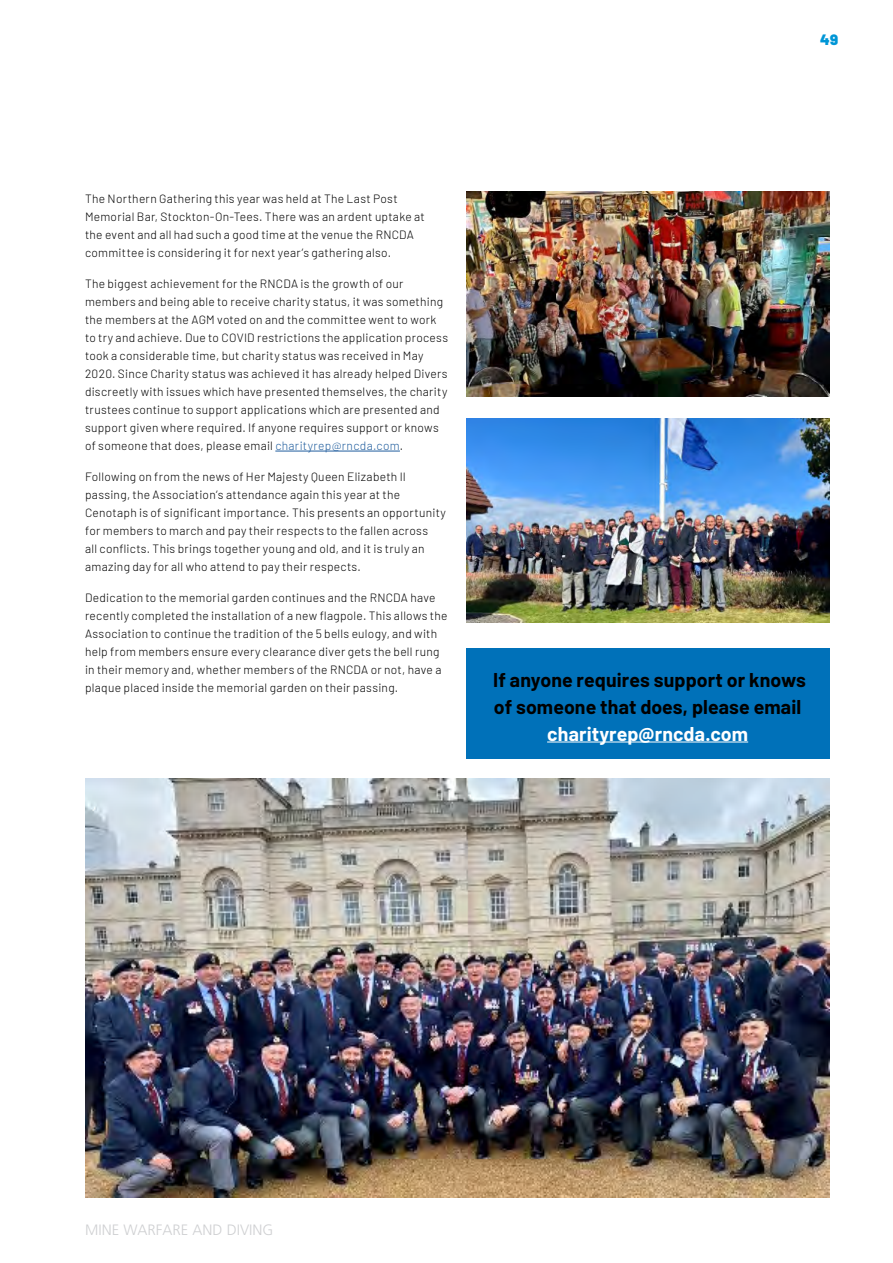
<style>
.page{position:relative;width:893px;height:1263px;background:#fff}
.page>*{position:absolute;margin:0;border:0;box-sizing:border-box;transform-origin:0 0}
.t1{font:700 19.5px/27px "Barlow";letter-spacing:.005em;color:#000}
.t2{font:700 19.5px "Barlow";letter-spacing:.005em;color:#fff}
.t3{font:300 15px "Frutiger";color:#cfd0d2}
.t4{font:900 15px "Barlow";color:#0096d6}
.t5{font:300 12px/18px "Barlow";letter-spacing:.025em;color:#000}
.s1{color:#215e9e}
</style>
<div class="page">
<hr style="left:275px;top:451px;width:125px;height:1px;background:#215e9e">
<img style="left:466px;top:191px;width:363px;height:205px">
<img style="left:85px;top:778px;width:744px;height:420px">
<img style="left:466px;top:418px;width:363px;height:205px">
<div style="left:466px;top:648px;width:363px;height:111px;background:#0071b9"></div>
<hr style="left:547px;top:741px;width:201px;height:1px;background:#fff">
<p class="t4" style="left:820px;top:28px;width:19px">49</p>
<p class="t5" style="left:85px;top:189px;width:341px">The Northern Gathering this year was held at The Last Post Memorial Bar, Stockton-On-Tees. There was an ardent uptake at the event and all had such a good time at the venue the RNCDA committee is considering it for next year’s gathering also.</p>
<p class="t5" style="left:85px;top:274px;width:365px">The biggest achievement for the RNCDA is the growth of our members and being able to receive charity status, it was something the members at the AGM voted on and the committee went to work to try and achieve. Due to COVID restrictions the application process took a considerable time, but charity status was received in May 2020. Since Charity status was achieved it has already helped Divers discreetly with issues which have presented themselves, the charity trustees continue to support applications which are presented and support given where required. If anyone requires support or knows of someone that does, please email <span class="s1">charityrep@rncda.com</span>.</p>
<p class="t5" style="left:85px;top:467px;width:362px">Following on from the news of Her Majesty Queen Elizabeth II passing, the Association’s attendance again this year at the Cenotaph is of significant importance. This presents an opportunity for members to march and pay their respects to the fallen across<br>all conflicts. This brings together young and old, and it is truly an amazing day for all who attend to pay their respects.</p>
<p class="t5" style="left:85px;top:587px;width:364px">Dedication to the memorial garden continues and the RNCDA have recently completed the installation of a new flagpole. This allows the Association to continue the tradition of the 5 bells eulogy, and with help from members ensure every clearance diver gets the bell rung in their memory and, whether members of the RNCDA or not, have a plaque placed inside the memorial garden on their passing.</p>
<h1 class="t1" style="left:493px;top:664px;width:314px">If anyone requires support or knows of someone that does, please email</h1>
<h1 class="t2" style="left:547px;top:719px;width:203px">charityrep@rncda.com</h1>
<p class="t3" style="left:85px;top:1221px;width:190px">MINE WARFARE AND DIVING</p>
</div>
